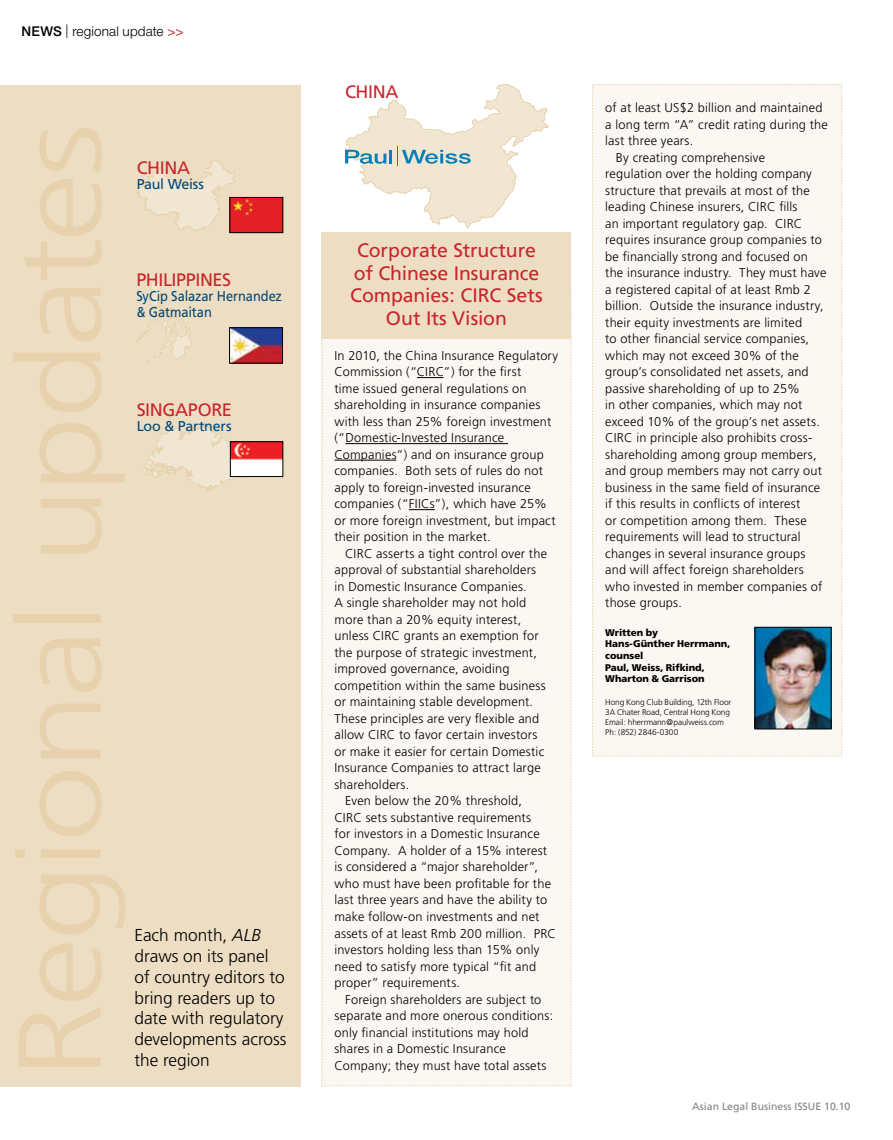
<style>
.page{position:relative;width:893px;height:1140px;background:#fff}
.page>*{position:absolute;margin:0;border:0;box-sizing:border-box;transform-origin:0 0}
.t1{font:300 116.7px "Frutiger";letter-spacing:-.03em;color:#e7d2ad;scale:1.18 1}
.t2{font:19.5px/22.5px "Frutiger";letter-spacing:-.005em;color:#c9252c;text-align:center}
.t3{font:18px "Frutiger";letter-spacing:-.02em;color:#c9252c}
.t4{font:300 17.25px/20.7px "Frutiger";color:#000}
.t5{font:14.25px/16.5px "Frutiger";letter-spacing:-.01em;color:#00487a;scale:.9 1}
.t6{font:14.25px "Frutiger";letter-spacing:-.01em;color:#00487a}
.t7{font:300 13.5px "Helvetica Neue";letter-spacing:.01em;color:#000}
.t8{font:300 12.75px/16.5px "Frutiger";letter-spacing:.015em;color:#000}
.t9{font:10.5px "Frutiger";color:#808285}
.t10{font:900 9.75px/11.7px "Frutiger";letter-spacing:-.005em;color:#000}
.t11{font:300 8.25px/9.9px "Frutiger";letter-spacing:-.01em;color:#000}
.s1{font-weight:500}
.s2{font-family:"New Century Schlbk";font-weight:400;color:#c9252c}
.s3{font-style:italic}
</style>
<div class="page">
<div style="left:0;top:85px;width:300px;height:1001px;background:#eddec3"></div>
<svg style="left:136px;top:160px;width:100px;height:73px"></svg>
<img style="left:232px;top:199px;width:49px;height:32px">
<div style="left:230px;top:197px;width:53px;height:36px;border:1px solid #000"></div>
<svg style="left:136px;top:272px;width:56px;height:91px"></svg>
<img style="left:231px;top:329px;width:50px;height:32px">
<div style="left:229px;top:327px;width:54px;height:36px;border:1px solid #000"></div>
<svg style="left:143px;top:425px;width:121px;height:66px"></svg>
<img style="left:232px;top:443px;width:49px;height:31px">
<div style="left:230px;top:441px;width:53px;height:35px;border:1px solid #000"></div>
<div style="left:592px;top:84px;width:250px;height:672px;background:#fbf8f3"></div>
<div style="left:322px;top:289px;width:250px;height:797px;background:#fbf8f3"></div>
<svg style="left:345px;top:84px;width:204px;height:145px"></svg>
<div style="left:322px;top:232px;width:249px;height:106px;background:#eddec3"></div>
<img style="left:757px;top:629px;width:72px;height:98px">
<div style="left:755px;top:627px;width:76px;height:102px;border:1px solid #000"></div>
<p class="t7" style="left:22px;top:23px;width:163px"><span class="s1">NEWS</span> | regional update <span class="s2">&gt;&gt;</span></p>
<h1 class="t1" style="left:-6px;top:1078px;width:811px;rotate:-90deg">Regional updates</h1>
<h3 class="t3" style="left:137px;top:157px;width:55px">CHINA</h3>
<p class="t6" style="left:137px;top:175px;width:69px">Paul Weiss</p>
<h3 class="t3" style="left:136px;top:269px;width:19px">Philippines</h3>
<p class="t5" style="left:136px;top:288px;width:163px">SyCip Salazar Hernandez &amp; Gatmaitan</p>
<h3 class="t3" style="left:137px;top:399px;width:97px">SINGAPORE</h3>
<p class="t6" style="left:137px;top:418px;width:97px">Loo &amp; Partners</p>
<h3 class="t4" style="left:134px;top:925px;width:154px">Each month, <span class="s3">ALB </span>draws on its panel of country editors to bring readers up to date with regulatory developments across the region</h3>
<h3 class="t3" style="left:345px;top:81px;width:55px">CHINA</h3>
<h2 class="t2" style="left:350px;top:239px;width:194px">Corporate Structure of Chinese Insurance<br>Companies: CIRC Sets<br>Out Its Vision</h2>
<p class="t8" style="left:334px;top:347px;width:225px">In 2010, the China Insurance Regulatory Commission (“CIRC”) for the first<br>time issued general regulations on shareholding in insurance companies with less than 25% foreign investment (“Domestic-Invested Insurance Companies”) and on insurance group companies. Both sets of rules do not apply to foreign-invested insurance companies (“FIICs”), which have 25% or more foreign investment, but impact their position in the market.</p>
<p class="t8" style="left:345px;top:545px;width:203px">CIRC asserts a tight control over the</p>
<p class="t8" style="left:334px;top:562px;width:203px">approval of substantial shareholders</p>
<p class="t8" style="left:334px;top:578px;width:194px">in Domestic Insurance Companies.</p>
<p class="t8" style="left:334px;top:595px;width:193px">A single shareholder may not hold</p>
<p class="t8" style="left:334px;top:611px;width:188px">more than a 20% equity interest,</p>
<p class="t8" style="left:334px;top:628px;width:206px">unless CIRC grants an exemption for</p>
<p class="t8" style="left:334px;top:644px;width:204px">the purpose of strategic investment,</p>
<p class="t8" style="left:334px;top:661px;width:177px">improved governance, avoiding</p>
<p class="t8" style="left:334px;top:677px;width:213px">competition within the same business</p>
<p class="t8" style="left:334px;top:694px;width:200px">or maintaining stable development.</p>
<p class="t8" style="left:334px;top:710px;width:206px">These principles are very flexible and</p>
<p class="t8" style="left:334px;top:727px;width:204px">allow CIRC to favor certain investors</p>
<p class="t8" style="left:334px;top:743px;width:211px">or make it easier for certain Domestic</p>
<p class="t8" style="left:334px;top:760px;width:208px">Insurance Companies to attract large</p>
<p class="t8" style="left:334px;top:776px;width:76px">shareholders.</p>
<p class="t8" style="left:345px;top:793px;width:178px">Even below the 20% threshold,</p>
<p class="t8" style="left:334px;top:809px;width:198px">CIRC sets substantive requirements</p>
<p class="t8" style="left:334px;top:826px;width:207px">for investors in a Domestic Insurance</p>
<p class="t8" style="left:334px;top:842px;width:214px">Company. A holder of a 15% interest</p>
<p class="t8" style="left:334px;top:859px;width:205px">is considered a “major shareholder”,</p>
<p class="t8" style="left:334px;top:875px;width:218px">who must have been profitable for the</p>
<p class="t8" style="left:334px;top:892px;width:214px">last three years and have the ability to</p>
<p class="t8" style="left:334px;top:908px;width:207px">make follow-on investments and net</p>
<p class="t8" style="left:334px;top:925px;width:223px">assets of at least Rmb 200 million. PRC</p>
<p class="t8" style="left:334px;top:941px;width:207px">investors holding less than 15% only</p>
<p class="t8" style="left:334px;top:958px;width:203px">need to satisfy more typical “fit and</p>
<p class="t8" style="left:334px;top:974px;width:127px">proper” requirements.</p>
<p class="t8" style="left:345px;top:991px;width:198px">Foreign shareholders are subject to</p>
<p class="t8" style="left:334px;top:1007px;width:220px">separate and more onerous conditions:</p>
<p class="t8" style="left:334px;top:1024px;width:196px">only financial institutions may hold</p>
<p class="t8" style="left:334px;top:1040px;width:173px">shares in a Domestic Insurance</p>
<p class="t8" style="left:334px;top:1057px;width:213px">Company; they must have total assets</p>
<p class="t8" style="left:605px;top:100px;width:219px">of at least US$2 billion and maintained</p>
<p class="t8" style="left:605px;top:116px;width:224px">a long term “A” credit rating during the</p>
<p class="t8" style="left:605px;top:133px;width:89px">last three years.</p>
<p class="t8" style="left:616px;top:149px;width:151px">By creating comprehensive</p>
<p class="t8" style="left:605px;top:166px;width:208px">regulation over the holding company</p>
<p class="t8" style="left:605px;top:182px;width:206px">structure that prevails at most of the</p>
<p class="t8" style="left:605px;top:199px;width:194px">leading Chinese insurers, CIRC fills</p>
<p class="t8" style="left:605px;top:215px;width:199px">an important regulatory gap. CIRC</p>
<p class="t8" style="left:605px;top:232px;width:218px">requires insurance group companies to</p>
<p class="t8" style="left:605px;top:248px;width:204px">be financially strong and focused on</p>
<p class="t8" style="left:605px;top:265px;width:223px">the insurance industry. They must have</p>
<p class="t8" style="left:605px;top:281px;width:207px">a registered capital of at least Rmb 2</p>
<p class="t8" style="left:605px;top:298px;width:220px">billion. Outside the insurance industry,</p>
<p class="t8" style="left:605px;top:314px;width:198px">their equity investments are limited</p>
<p class="t8" style="left:605px;top:331px;width:205px">to other financial service companies,</p>
<p class="t8" style="left:605px;top:347px;width:195px">which may not exceed 30% of the</p>
<p class="t8" style="left:605px;top:364px;width:205px">group’s consolidated net assets, and</p>
<p class="t8" style="left:605px;top:380px;width:196px">passive shareholding of up to 25%</p>
<p class="t8" style="left:605px;top:397px;width:199px">in other companies, which may not</p>
<p class="t8" style="left:605px;top:413px;width:216px">exceed 10% of the group’s net assets.</p>
<p class="t8" style="left:605px;top:430px;width:209px">CIRC in principle also prohibits cross-</p>
<p class="t8" style="left:605px;top:446px;width:213px">shareholding among group members,</p>
<p class="t8" style="left:605px;top:463px;width:218px">and group members may not carry out</p>
<p class="t8" style="left:605px;top:479px;width:217px">business in the same field of insurance</p>
<p class="t8" style="left:605px;top:496px;width:197px">if this results in conflicts of interest</p>
<p class="t8" style="left:605px;top:512px;width:203px">or competition among them. These</p>
<p class="t8" style="left:605px;top:529px;width:197px">requirements will lead to structural</p>
<p class="t8" style="left:605px;top:545px;width:202px">changes in several insurance groups</p>
<p class="t8" style="left:605px;top:562px;width:200px">and will affect foreign shareholders</p>
<p class="t8" style="left:605px;top:578px;width:219px">who invested in member companies of</p>
<p class="t8" style="left:605px;top:595px;width:78px">those groups.</p>
<p class="t10" style="left:605px;top:626px;width:127px">Written by<br>Hans-Günther Herrmann, counsel<br>Paul, Weiss, Rifkind,<br>Wharton &amp; Garrison</p>
<p class="t11" style="left:605px;top:697px;width:128px">Hong Kong Club Building, 12th Floor<br>3A Chater Road, Central Hong Kong<br>Email: hherrmann@paulweiss.com<br>Ph: (852) 2846-0300</p>
<p class="t9" style="left:692px;top:1100px;width:160px">Asian Legal Business ISSUE 10.10</p>
</div>
